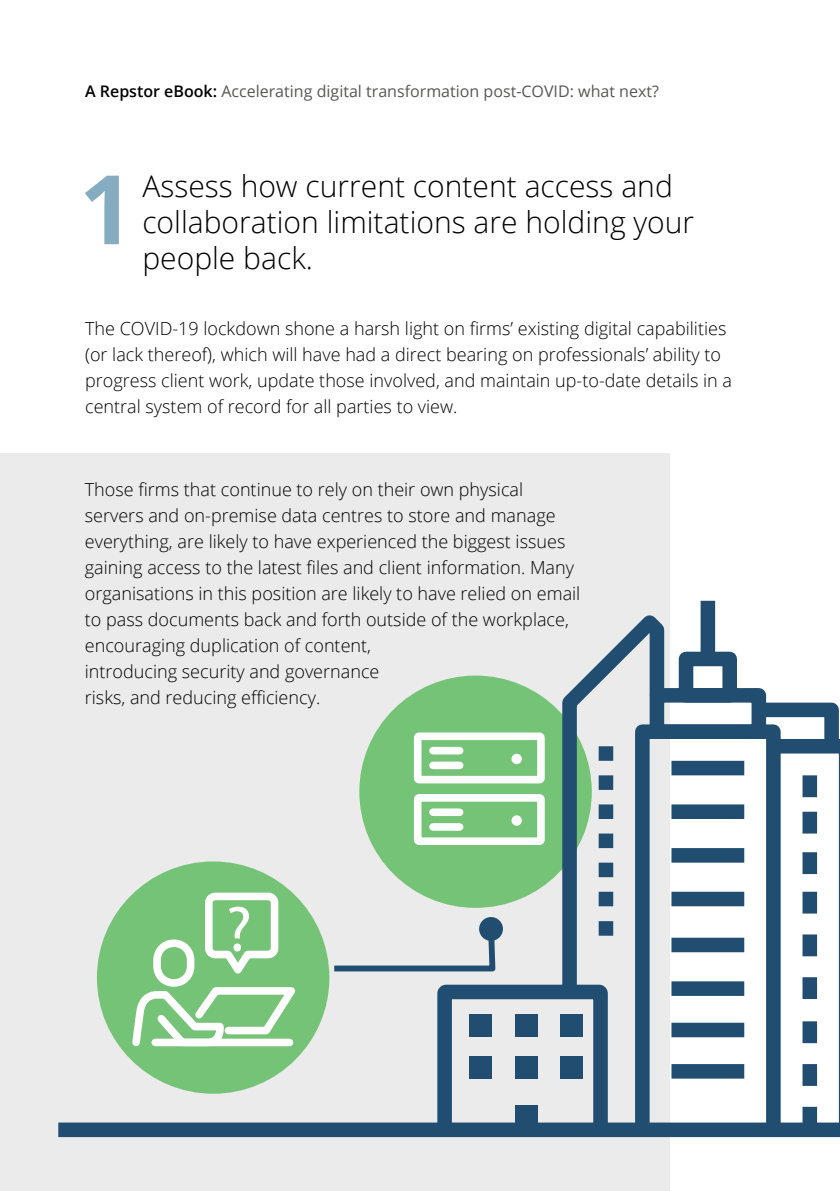
<style>
.page{position:relative;width:840px;height:1191px;background:#fff}
.page>*{position:absolute;margin:0;border:0;box-sizing:border-box;transform-origin:0 0}
.t1{font:700 96px "Open Sans";color:#85acc1}
.t2{font:64.4px "Myriad Pro";color:#fff}
.t3{font:300 30px/36px "Open Sans";color:#000}
.t4{font:300 18px/26px "Open Sans";color:#000}
.t5{font:16px "Open Sans";color:#575756}
.s1{font-weight:600;color:#000}
</style>
<div class="page">
<div style="left:0;top:454px;width:669px;height:737px;background:#ebebeb"></div>
<div style="left:97px;top:861px;width:232px;height:232px;background:#75c376;border-radius:50%"></div>
<svg style="left:128px;top:888px;width:177px;height:162px"></svg>
<div style="left:359px;top:675px;width:232px;height:233px;background:#75c376;border-radius:50%"></div>
<div style="left:413px;top:732px;width:131px;height:51px;border:8px solid #fff"></div>
<div style="left:432px;top:747px;width:27px;height:7px;background:#fff"></div>
<div style="left:432px;top:761px;width:27px;height:8px;background:#fff"></div>
<div style="left:511px;top:753px;width:10px;height:11px;background:#fff;border-radius:50%"></div>
<div style="left:413px;top:794px;width:131px;height:51px;border:8px solid #fff"></div>
<div style="left:432px;top:808px;width:27px;height:8px;background:#fff"></div>
<div style="left:432px;top:823px;width:27px;height:7px;background:#fff"></div>
<div style="left:511px;top:815px;width:10px;height:10px;background:#fff;border-radius:50%"></div>
<div style="left:634px;top:724px;width:146px;height:406px;border:15px solid #214d71"></div>
<div style="left:649px;top:688px;width:116px;height:51px;border:15px solid #214d71"></div>
<div style="left:678px;top:651px;width:58px;height:51px;border:15px solid #214d71"></div>
<div style="left:671px;top:761px;width:72px;height:14px;background:#214d71"></div>
<div style="left:671px;top:804px;width:72px;height:15px;background:#214d71"></div>
<div style="left:671px;top:848px;width:72px;height:14px;background:#214d71"></div>
<div style="left:671px;top:891px;width:72px;height:15px;background:#214d71"></div>
<div style="left:671px;top:937px;width:72px;height:15px;background:#214d71"></div>
<div style="left:671px;top:981px;width:72px;height:15px;background:#214d71"></div>
<div style="left:700px;top:601px;width:14px;height:58px;background:#214d71"></div>
<svg style="left:743px;top:695px;width:96px;height:443px"></svg>
<svg style="left:554px;top:602px;width:117px;height:401px"></svg>
<div style="left:802px;top:934px;width:14px;height:22px;background:#214d71"></div>
<div style="left:802px;top:977px;width:14px;height:22px;background:#214d71"></div>
<div style="left:802px;top:1021px;width:14px;height:22px;background:#214d71"></div>
<div style="left:802px;top:1064px;width:14px;height:22px;background:#214d71"></div>
<div style="left:802px;top:1106px;width:14px;height:22px;background:#214d71"></div>
<div style="left:671px;top:1022px;width:72px;height:15px;background:#214d71"></div>
<div style="left:671px;top:1064px;width:72px;height:14px;background:#214d71"></div>
<div style="left:58px;top:1122px;width:781px;height:15px;background:#214d71"></div>
<svg style="left:328px;top:922px;width:286px;height:216px"></svg>
<div style="left:478px;top:916px;width:25px;height:25px;background:#214d71;border-radius:50%"></div>
<p class="t5" style="left:85px;top:81px;width:575px"><span class="s1">A Repstor eBook:</span> Accelerating digital transformation post-COVID: what next?</p>
<h1 class="t1" style="left:79px;top:141px;width:56px">1</h1>
<h3 class="t3" style="left:142px;top:167px;width:553px">Assess how current content access and collaboration limitations are holding your</h3>
<h3 class="t3" style="left:142px;top:239px;width:172px">people back.</h3>
<p class="t4" style="left:85px;top:314px;width:648px">The COVID-19 lockdown shone a harsh light on firms’ existing digital capabilities (or lack thereof), which will have had a direct bearing on professionals’ ability to progress client work, update those involved, and maintain up-to-date details in a central system of record for all parties to view.</p>
<p class="t4" style="left:85px;top:476px;width:496px">Those firms that continue to rely on their own physical servers and on-premise data centres to store and manage everything, are likely to have experienced the biggest issues gaining access to the latest files and client information. Many organisations in this position are likely to have relied on email to pass documents back and forth outside of the workplace, encouraging duplication of content,<br>introducing security and governance<br>risks, and reducing efficiency.</p>
<h2 class="t2" style="left:226px;top:889px;width:28px">?</h2>
</div>
